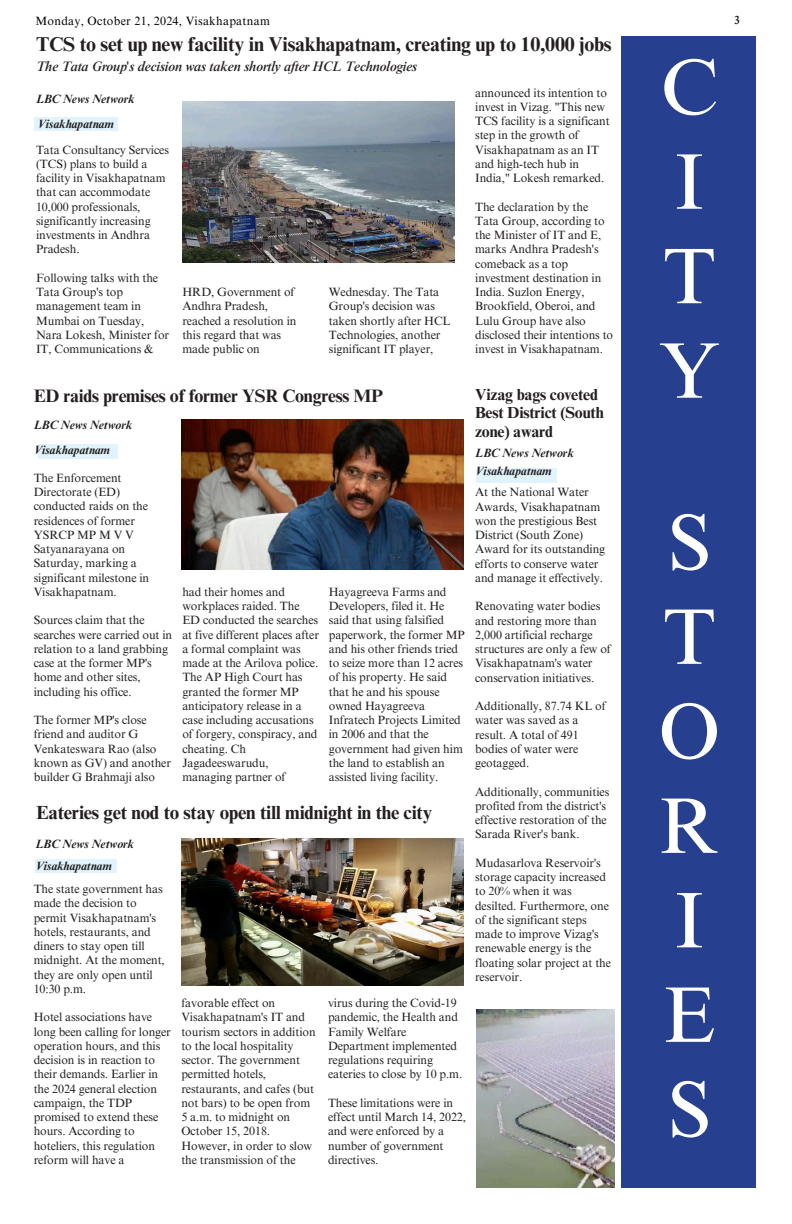
<style>
.page{position:relative;width:792px;height:1224px;background:#fff}
.page>*{position:absolute;margin:0;border:0;box-sizing:border-box;transform-origin:0 0}
.t1{font:79px/94.5px "Times NRMT Pro";color:#fff}
.t2{font:700 20px "Times NRMT Pro";letter-spacing:-.015em;color:#231f20}
.t3{font:700 19px "Times NRMT Pro";letter-spacing:-.015em;color:#231f20}
.t4{font:700 18px "Times NRMT Pro";letter-spacing:-.015em;color:#231f20}
.t5{font:700 16px/18.8px "Times NRMT Pro";letter-spacing:-.015em;color:#231f20}
.t6{font:italic 500 14px "Times NRMT Pro";letter-spacing:-.015em;color:#231f20}
.t7{font:12px/14.2px "Times NRMT Pro";letter-spacing:-.005em;color:#231f20}
.t8{font:italic 700 12px/18px "Times NRMT Pro";letter-spacing:-.015em;color:#231f20}
.t9{font:12px "Times NRMT Pro";letter-spacing:.025em;color:#000}
.t10{font:600 12px "Times NRMT Pro";color:#231f20}
</style>
<div class="page">
<div style="left:35px;top:859px;width:82px;height:13px;background:#e1f4fd"></div>
<div style="left:38px;top:444px;width:80px;height:14px;background:#e1f4fd"></div>
<div style="left:622px;top:36px;width:134px;height:1152px;background:#26408f"></div>
<div style="left:34px;top:118px;width:84px;height:13px;background:#e1f4fd"></div>
<img style="left:181px;top:420px;width:282px;height:150px">
<img style="left:181px;top:839px;width:282px;height:147px">
<img style="left:182px;top:101px;width:273px;height:161px">
<img style="left:476px;top:1009px;width:139px;height:179px">
<div style="left:476px;top:469px;width:80px;height:14px;background:#e1f4fd"></div>
<p class="t9" style="left:35px;top:16px;width:236px">Monday, October 21, 2024, Visakhapatnam</p>
<p class="t2" style="left:36px;top:36px;width:577px">TCS to set up new facility in Visakhapatnam, creating up to 10,000 jobs</p>
<p class="t6" style="left:36px;top:61px;width:383px">The Tata Group's decision was taken shortly after HCL Technologies</p>
<p class="t8" style="left:36px;top:92px;width:100px">LBC News Network</p>
<p class="t8" style="left:37px;top:117px;width:78px">Visakhapatnam</p>
<h5 class="t7" style="left:36px;top:144px;width:135px">Tata Consultancy Services (TCS) plans to build a facility in Visakhapatnam that can accommodate<br>10,000 professionals, significantly increasing investments in Andhra<br>Pradesh.</h5>
<p class="t7" style="left:36px;top:272px;width:135px">Following talks with the<br>Tata Group's top management team in<br>Mumbai on Tuesday,<br>Nara Lokesh, Minister for<br>IT, Communications &amp;</p>
<p class="t7" style="left:182px;top:286px;width:116px">HRD, Government of<br>Andhra Pradesh, reached a resolution in this regard that was made public on</p>
<p class="t7" style="left:329px;top:286px;width:123px">Wednesday. The Tata<br>Group's decision was taken shortly after HCL<br>Technologies, another significant IT player,</p>
<p class="t7" style="left:475px;top:87px;width:136px">announced its intention to invest in Vizag. "This new<br>TCS facility is a significant step in the growth of<br>Visakhapatnam as an IT and high-tech hub in<br>India," Lokesh remarked.</p>
<h4 class="t7" style="left:475px;top:201px;width:140px">The declaration by the<br>Tata Group, according to the Minister of IT and E, marks Andhra Pradesh's comeback as a top investment destination in<br>India. Suzlon Energy,<br>Brookfield, Oberoi, and<br>Lulu Group have also disclosed their intentions to invest in Visakhapatnam.</h4>
<p class="t4" style="left:34px;top:389px;width:351px">ED raids premises of former YSR Congress MP</p>
<p class="t5" style="left:475px;top:387px;width:130px">Vizag bags coveted<br>Best District (South zone) award</p>
<p class="t8" style="left:34px;top:414px;width:100px;line-height:25.5px">LBC News Network<br>Visakhapatnam</p>
<p class="t8" style="left:475px;top:446px;width:100px">LBC News Network<br>Visakhapatnam</p>
<p class="t7" style="left:34px;top:472px;width:117px">The Enforcement<br>Directorate (ED) conducted raids on the residences of former<br>YSRCP MP M V V<br>Satyanarayana on<br>Saturday, marking a significant milestone in<br>Visakhapatnam.</p>
<p class="t7" style="left:34px;top:615px;width:140px">Sources claim that the searches were carried out in relation to a land grabbing case at the former MP's home and other sites, including his office.</p>
<p class="t7" style="left:34px;top:714px;width:139px">The former MP's close friend and auditor G<br>Venkateswara Rao (also known as GV) and another builder G Brahmaji also</p>
<p class="t7" style="left:475px;top:487px;width:132px">At the National Water<br>Awards, Visakhapatnam won the prestigious Best<br>District (South Zone)<br>Award for its outstanding efforts to conserve water and manage it effectively.</p>
<p class="t7" style="left:475px;top:601px;width:137px">Renovating water bodies and restoring more than<br>2,000 artificial recharge structures are only a few of<br>Visakhapatnam's water conservation initiatives.</p>
<h2 class="t7" style="left:475px;top:700px;width:132px">Additionally, 87.74 KL of water was saved as a result. A total of 491 bodies of water were geotagged.</h2>
<h5 class="t7" style="left:475px;top:786px;width:136px">Additionally, communities profited from the district's effective restoration of the<br>Sarada River's bank.</h5>
<p class="t7" style="left:475px;top:857px;width:138px">Mudasarlova Reservoir's storage capacity increased to 20% when it was desilted. Furthermore, one of the significant steps made to improve Vizag's renewable energy is the floating solar project at the reservoir.</p>
<p class="t7" style="left:182px;top:586px;width:138px">had their homes and workplaces raided. The<br>ED conducted the searches at five different places after a formal complaint was made at the Arilova police.</p>
<p class="t7" style="left:182px;top:672px;width:137px">The AP High Court has granted the former MP anticipatory release in a case including accusations of forgery, conspiracy, and cheating. Ch<br>Jagadeeswarudu, managing partner of</p>
<p class="t7" style="left:329px;top:586px;width:137px">Hayagreeva Farms and<br>Developers, filed it. He said that using falsified paperwork, the former MP and his other friends tried to seize more than 12 acres of his property. He said that he and his spouse owned Hayagreeva<br>Infratech Projects Limited in 2006 and that the government had given him the land to establish an assisted living facility.</p>
<h5 class="t3" style="left:36px;top:805px;width:398px">Eateries get nod to stay open till midnight in the city</h5>
<h3 class="t8" style="left:35px;top:834px;width:100px;line-height:22.5px">LBC News Network<br>Visakhapatnam</h3>
<p class="t7" style="left:34px;top:883px;width:133px">The state government has made the decision to permit Visakhapatnam's hotels, restaurants, and diners to stay open till midnight. At the moment, they are only open until<br>10:30 p.m.</p>
<p class="t7" style="left:34px;top:1012px;width:139px">Hotel associations have long been calling for longer operation hours, and this decision is in reaction to their demands. Earlier in the 2024 general election campaign, the TDP promised to extend these hours. According to hoteliers, this regulation reform will have a</p>
<p class="t7" style="left:181px;top:997px;width:136px">favorable effect on<br>Visakhapatnam's IT and tourism sectors in addition to the local hospitality sector. The government permitted hotels, restaurants, and cafes (but not bars) to be open from<br>5 a.m. to midnight on<br>October 15, 2018.<br>However, in order to slow the transmission of the</p>
<h1 class="t7" style="left:328px;top:997px;width:136px">virus during the Covid-19 pandemic, the Health and<br>Family Welfare<br>Department implemented regulations requiring eateries to close by 10 p.m.</h1>
<h1 class="t7" style="left:328px;top:1097px;width:140px">These limitations were in effect until March 14, 2022, and were enforced by a number of government directives.</h1>
<p class="t1" style="left:659px;top:50px;width:62px">C<br>I<br>T<br>Y</p>
<p class="t10" style="left:734px;top:16px;width:8px">3</p>
<p class="t1" style="left:659px;top:505px;width:62px">S<br>T<br>O<br>R<br>I<br>E<br>S</p>
</div>
